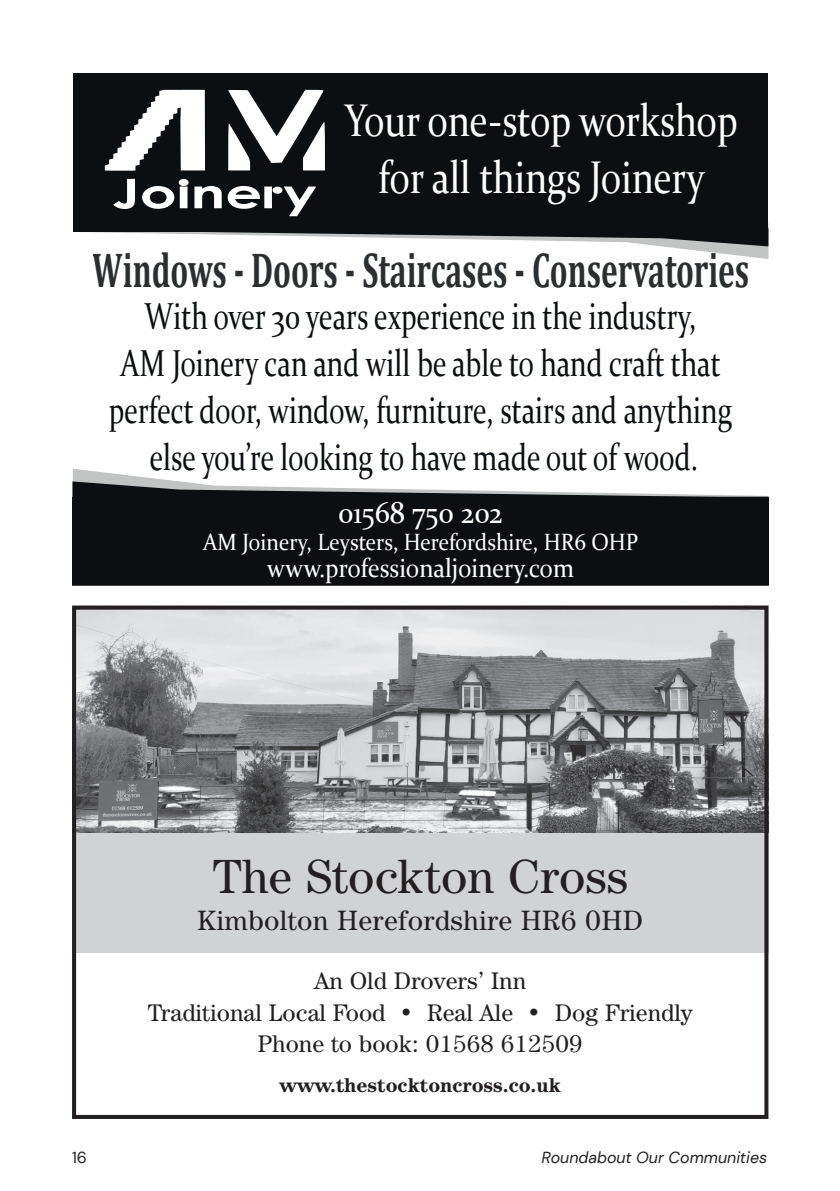
<style>
.page{position:relative;width:840px;height:1191px;background:#fff}
.page>*{position:absolute;margin:0;border:0;box-sizing:border-box;transform-origin:0 0}
.t1{font:700 49.2px "Cambria";color:#292d2f;scale:.64 1}
.t2{font:48.2px "Century IT Cby BT";color:#231f20}
.t3{font:45.8px/57.2px "Constantia";color:#fff;text-align:center;scale:.82 1}
.t4{font:37.6px/47px "Constantia";color:#0c0f12;text-align:center;scale:.75 1}
.t5{font:30.8px "Constantia";letter-spacing:-.005em;color:#fff;scale:.91 1}
.t6{font:28.2px "Century IT Cby BT";letter-spacing:.01em;color:#231f20}
.t7{font:26.6px "Constantia";color:#fff;scale:.91 1}
.t8{font:24.2px/31.8px "Century IT Cby BT";color:#231f20;text-align:center}
.t9{font:23.6px "Constantia";color:#fff;scale:.91 1}
.t10{font:700 20.2px "Century IT Cby BT";color:#231f20}
.t11{font:italic 16px "DM Sans";color:#231f20}
.t12{font:16px "DM Sans";color:#231f20}
</style>
<div class="page">
<img style="left:77px;top:610px;width:686px;height:223px">
<div style="left:72px;top:833px;width:696px;height:120px;background:#d1d2d4"></div>
<div style="left:72px;top:605px;width:696px;height:514px;border:4px solid #231f20"></div>
<div style="left:73px;top:73px;width:695px;height:158px;background:#0c0f12"></div>
<svg style="left:113px;top:179px;width:22px;height:30px"></svg>
<svg style="left:142px;top:179px;width:46px;height:30px"></svg>
<svg style="left:194px;top:186px;width:27px;height:22px"></svg>
<svg style="left:227px;top:186px;width:89px;height:30px"></svg>
<svg style="left:105px;top:90px;width:220px;height:81px"></svg>
<div style="left:72px;top:497px;width:696px;height:88px;background:#0c0f12"></div>
<svg style="left:73px;top:231px;width:695px;height:28px"></svg>
<svg style="left:72px;top:469px;width:696px;height:28px"></svg>
<p class="t3" style="left:345px;top:89px;width:480px">Your one‐stop workshop for all things Joinery</p>
<h1 class="t1" style="left:93px;top:235px;width:1026px">Windows - Doors - Staircases - Conservatories</h1>
<p class="t4" style="left:109px;top:291px;width:832px">With over 30 years experience in the industry,<br>AM Joinery can and will be able to hand craft that perfect door, window, furniture, stairs and anything else you’re looking to have made out of wood.</p>
<p class="t5" style="left:338px;top:491px;width:182px">01568 750 202</p>
<p class="t9" style="left:203px;top:525px;width:479px">AM Joinery, Leysters, Herefordshire, HR6 OHP</p>
<p class="t7" style="left:267px;top:550px;width:338px">www.professionaljoinery.com</p>
<p class="t2" style="left:212px;top:847px;width:416px">The Stockton Cross</p>
<p class="t6" style="left:197px;top:903px;width:447px">Kimbolton Herefordshire HR6 0HD</p>
<p class="t8" style="left:148px;top:964px;width:546px">An Old Drovers’ Inn<br>Traditional Local Food • Real Ale • Dog Friendly<br>Phone to book: 01568 612509</p>
<p class="t10" style="left:279px;top:1072px;width:282px">www.thestocktoncross.co.uk</p>
<p class="t12" style="left:72px;top:1147px;width:16px">16</p>
<p class="t11" style="left:541px;top:1147px;width:227px">Roundabout Our Communities</p>
</div>
